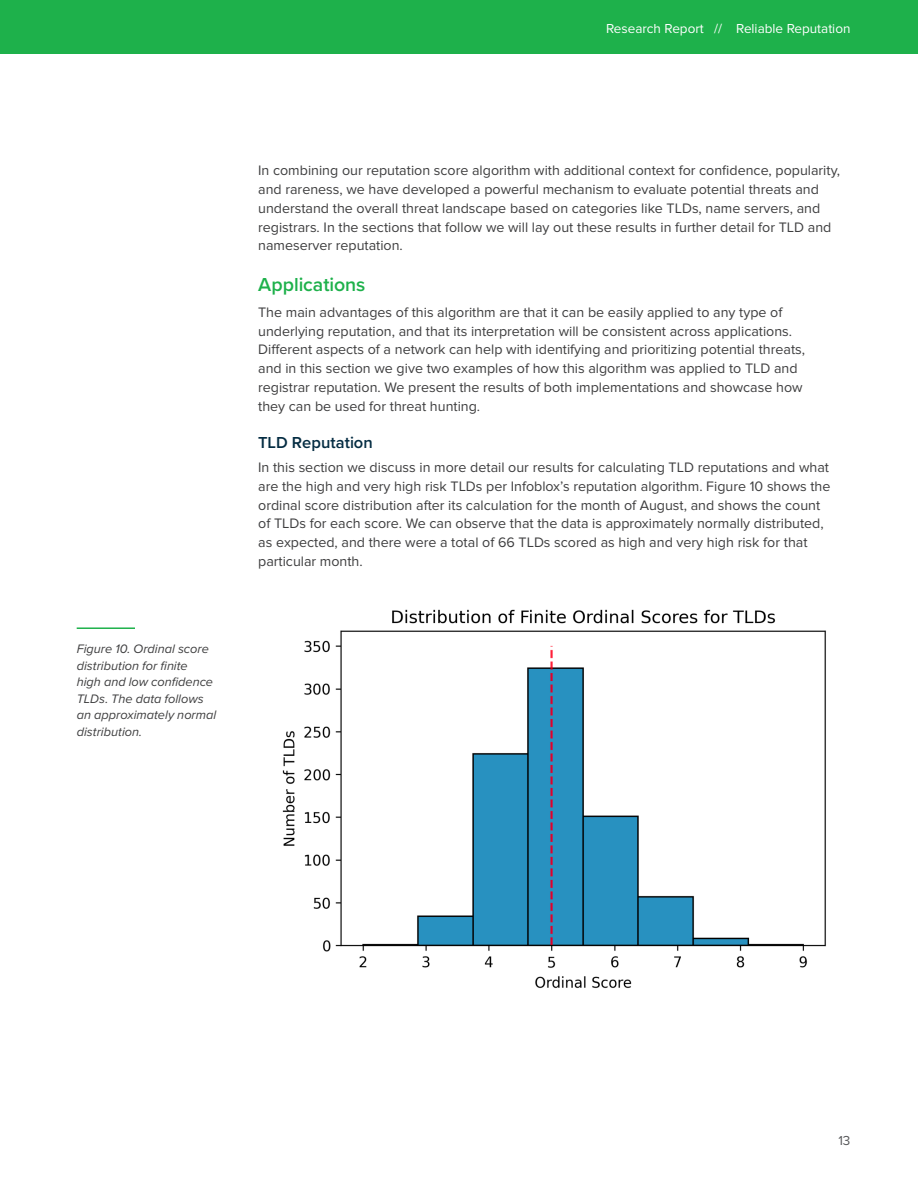
<style>
.page{position:relative;width:918px;height:1188px;background:#fff}
.page>*{position:absolute;margin:0;border:0;box-sizing:border-box;transform-origin:0 0}
.Section_header__level_1{font:600 19.5px "Proxima Nova";color:#1eb14b}
.Sub_section_header__level_2{font:600 16.5px "Proxima Nova";color:#042c42}
.Body_text{font:14.25px/18.8px "Proxima Nova";color:#3e3e3f}
.t1{font:13.5px "Proxima Nova";color:#fff}
.t2{font:13.5px "Proxima Nova";color:#57585a}
.FIgure_Captions{font:italic 12.75px/16.5px "Proxima Nova";color:#3e3e3f}
</style>
<div class="page">
<div style="left:0;top:0;width:918px;height:54px;background:#1eb14b"></div>
<img style="left:282px;top:609px;width:544px;height:380px">
<hr style="left:77px;top:627px;width:58px;height:2px;background:#1eb14b">
<p class="t1" style="left:606px;top:21px;width:246px">Research Report // Reliable Reputation</p>
<p class="FIgure_Captions" style="left:77px;top:640px;width:141px">Figure 10. Ordinal score distribution for finite<br>high and low confidence<br>TLDs. The data follows an approximately normal distribution.</p>
<p class="Body_text" style="left:258px;top:162px;width:583px">In combining our reputation score algorithm with additional context for confidence, popularity, and rareness, we have developed a powerful mechanism to evaluate potential threats and understand the overall threat landscape based on categories like TLDs, name servers, and registrars. In the sections that follow we will lay out these results in further detail for TLD and nameserver reputation.</p>
<p class="Section_header__level_1" style="left:258px;top:270px;width:109px">Applications</p>
<p class="Body_text" style="left:258px;top:303px;width:548px">The main advantages of this algorithm are that it can be easily applied to any type of underlying reputation, and that its interpretation will be consistent across applications.<br>Different aspects of a network can help with identifying and prioritizing potential threats, and in this section we give two examples of how this algorithm was applied to TLD and registrar reputation. We present the results of both implementations and showcase how they can be used for threat hunting.</p>
<p class="Sub_section_header__level_2" style="left:258px;top:430px;width:116px">TLD Reputation</p>
<p class="Body_text" style="left:258px;top:458px;width:574px">In this section we discuss in more detail our results for calculating TLD reputations and what are the high and very high risk TLDs per Infoblox’s reputation algorithm. Figure 10 shows the ordinal score distribution after its calculation for the month of August, and shows the count of TLDs for each score. We can observe that the data is approximately normally distributed, as expected, and there were a total of 66 TLDs scored as high and very high risk for that particular month.</p>
<p class="t2" style="left:838px;top:1132px;width:14px">13</p>
</div>
